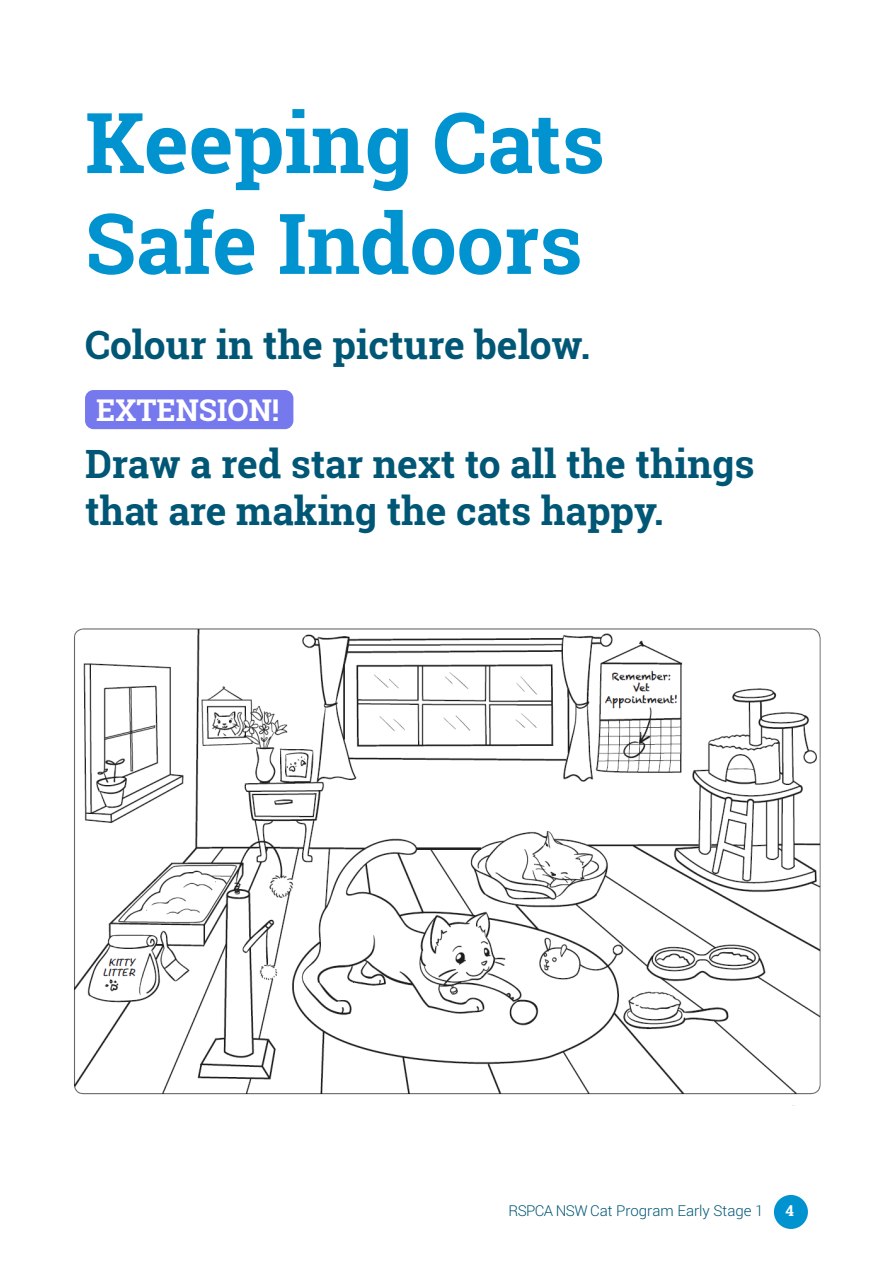
<style>
.page{position:relative;width:893px;height:1263px;background:#fff}
.page>*{position:absolute;margin:0;border:0;box-sizing:border-box;transform-origin:0 0}
.Heading_Slab{font:700 84px "Roboto Slab";color:#0093d0}
.Subheading_Slab{font:700 39px/46.8px "Roboto Slab";color:#005775}
.Subheading_Slab-2{font:700 30px "Roboto Slab";color:#fff}
.t1{font:300 15px "Roboto";color:#005775}
.t2{font:700 15px "Roboto Slab";color:#fff}
</style>
<div class="page">
<div style="left:774px;top:1195px;width:34px;height:34px;background:#0093d0;border-radius:50%"></div>
<div style="left:85px;top:390px;width:208px;height:39px;background:#7678ed;border-radius:9px"></div>
<img style="left:74px;top:628px;width:747px;height:478px">
<p class="Heading_Slab" style="left:85px;top:85px;width:521px">Keeping Cats</p>
<p class="Heading_Slab" style="left:85px;top:186px;width:499px">Safe Indoors</p>
<p class="Subheading_Slab" style="left:85px;top:321px;width:507px">Colour in the picture below.</p>
<p class="Subheading_Slab-2" style="left:96px;top:389px;width:185px">EXTENSION!</p>
<p class="Subheading_Slab" style="left:85px;top:440px;width:671px">Draw a red star next to all the things that are making the cats happy.</p>
<p class="t1" style="left:509px;top:1200px;width:256px">RSPCA NSW Cat Program Early Stage 1</p>
<p class="t2" style="left:785px;top:1200px;width:10px">4</p>
</div>
